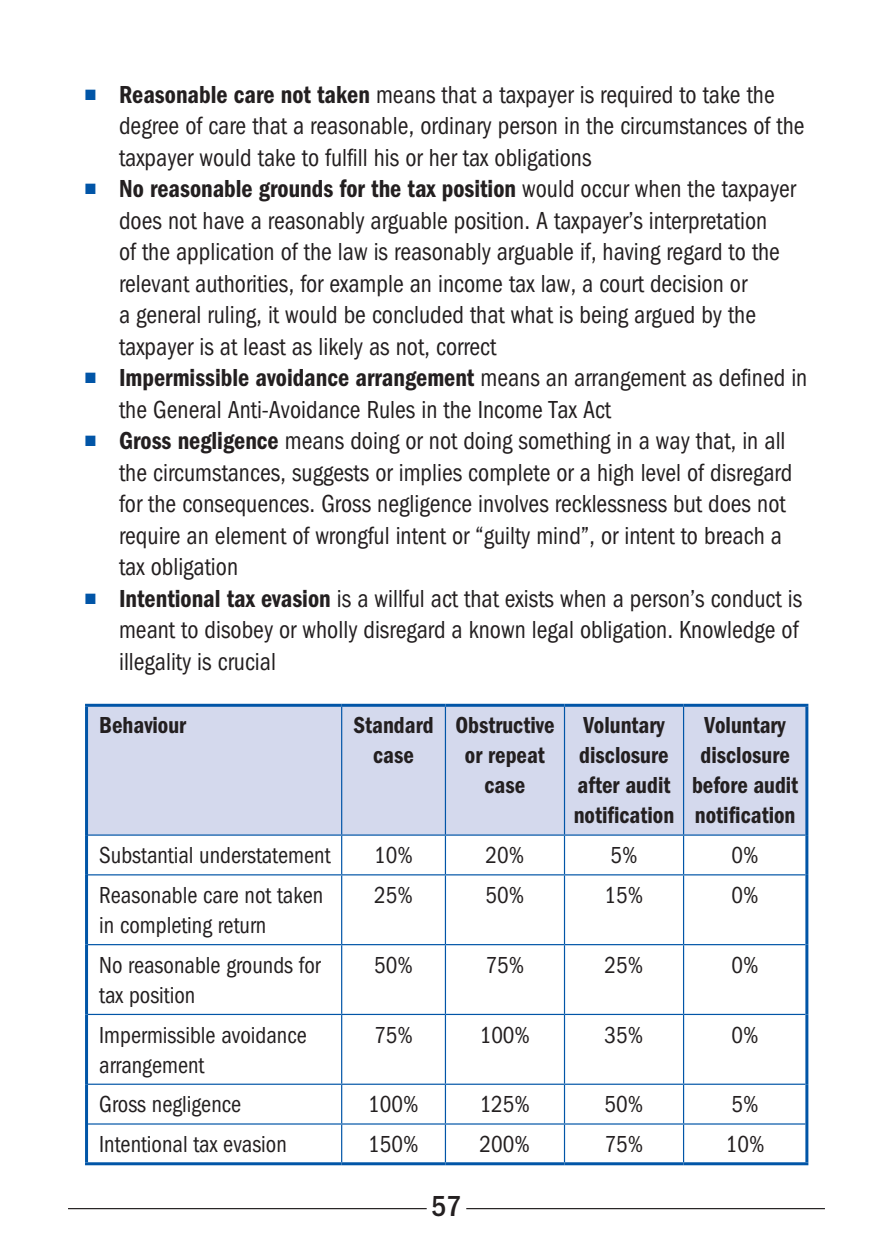
<style>
.page{position:relative;width:893px;height:1259px;background:#fff}
.page>*{position:absolute;margin:0;border:0;box-sizing:border-box;transform-origin:0 0}
.t1{font:500 condensed 30px "ITC Franklin Gothic Std";color:#231f20}
.t2{font:condensed 25.5px/31.5px "ITC Franklin Gothic Std";color:#231f20;scale:.95 1}
.t3{font:25.5px "ITC Franklin Gothic Std Dm Cd";color:#231f20;scale:.95 1}
.t4{font:condensed 24px/30px "ITC Franklin Gothic Std";color:#231f20;scale:.95 1}
.t5{font:24px/30px "ITC Franklin Gothic Std Dm Cd";color:#231f20;text-align:center;scale:.95 1}
.s1{color:#0155a7}
.s2{font-family:"ITC Franklin Gothic Std Dm Cd";font-stretch:normal}
.s3{font-family:"ITC Franklin Gothic Std";font-stretch:condensed}
</style>
<div class="page">
<hr style="left:68px;top:1208px;width:359px;height:1px;background:#231f20">
<hr style="left:466px;top:1208px;width:359px;height:1px;background:#231f20">
<div style="left:88px;top:707px;width:717px;height:127px;background:#d4d9ed"></div>
<hr style="left:341px;top:707px;width:1px;height:127px;background:#0155a7">
<hr style="left:445px;top:707px;width:1px;height:127px;background:#0155a7">
<hr style="left:564px;top:707px;width:1px;height:127px;background:#0155a7">
<hr style="left:683px;top:707px;width:1px;height:127px;background:#0155a7">
<hr style="left:341px;top:835px;width:1px;height:39px;background:#0155a7">
<hr style="left:445px;top:835px;width:1px;height:39px;background:#0155a7">
<hr style="left:564px;top:835px;width:1px;height:39px;background:#0155a7">
<hr style="left:683px;top:835px;width:1px;height:39px;background:#0155a7">
<hr style="left:88px;top:874px;width:254px;height:1px;background:#0155a7">
<hr style="left:341px;top:875px;width:1px;height:69px;background:#0155a7">
<hr style="left:445px;top:875px;width:1px;height:69px;background:#0155a7">
<hr style="left:564px;top:875px;width:1px;height:69px;background:#0155a7">
<hr style="left:683px;top:875px;width:1px;height:69px;background:#0155a7">
<hr style="left:341px;top:945px;width:1px;height:69px;background:#0155a7">
<hr style="left:445px;top:945px;width:1px;height:69px;background:#0155a7">
<hr style="left:564px;top:945px;width:1px;height:69px;background:#0155a7">
<hr style="left:683px;top:945px;width:1px;height:69px;background:#0155a7">
<hr style="left:341px;top:1015px;width:1px;height:68px;background:#0155a7">
<hr style="left:445px;top:1015px;width:1px;height:68px;background:#0155a7">
<hr style="left:564px;top:1015px;width:1px;height:68px;background:#0155a7">
<hr style="left:683px;top:1015px;width:1px;height:68px;background:#0155a7">
<hr style="left:341px;top:1084px;width:1px;height:39px;background:#0155a7">
<hr style="left:445px;top:1084px;width:1px;height:39px;background:#0155a7">
<hr style="left:564px;top:1084px;width:1px;height:39px;background:#0155a7">
<hr style="left:683px;top:1084px;width:1px;height:39px;background:#0155a7">
<hr style="left:88px;top:1123px;width:254px;height:1px;background:#0155a7">
<hr style="left:341px;top:1124px;width:1px;height:38px;background:#0155a7">
<hr style="left:445px;top:1124px;width:1px;height:38px;background:#0155a7">
<hr style="left:564px;top:1124px;width:1px;height:38px;background:#0155a7">
<hr style="left:683px;top:1124px;width:1px;height:38px;background:#0155a7">
<hr style="left:342px;top:1162px;width:103px;height:3px;background:#0155a7">
<hr style="left:445px;top:1162px;width:119px;height:3px;background:#0155a7">
<hr style="left:564px;top:1162px;width:120px;height:3px;background:#0155a7">
<hr style="left:684px;top:1162px;width:124px;height:3px;background:#0155a7">
<hr style="left:85px;top:704px;width:257px;height:3px;background:#0155a7">
<hr style="left:85px;top:707px;width:3px;height:128px;background:#0155a7">
<hr style="left:342px;top:704px;width:103px;height:3px;background:#0155a7">
<hr style="left:445px;top:704px;width:119px;height:3px;background:#0155a7">
<hr style="left:564px;top:704px;width:120px;height:3px;background:#0155a7">
<hr style="left:684px;top:704px;width:124px;height:3px;background:#0155a7">
<hr style="left:805px;top:707px;width:3px;height:128px;background:#0155a7">
<hr style="left:88px;top:834px;width:254px;height:1px;background:#0155a7">
<hr style="left:342px;top:834px;width:103px;height:1px;background:#0155a7">
<hr style="left:445px;top:834px;width:119px;height:1px;background:#0155a7">
<hr style="left:564px;top:834px;width:120px;height:1px;background:#0155a7">
<hr style="left:684px;top:834px;width:121px;height:1px;background:#0155a7">
<hr style="left:342px;top:874px;width:103px;height:1px;background:#0155a7">
<hr style="left:445px;top:874px;width:119px;height:1px;background:#0155a7">
<hr style="left:564px;top:874px;width:120px;height:1px;background:#0155a7">
<hr style="left:684px;top:874px;width:121px;height:1px;background:#0155a7">
<hr style="left:342px;top:944px;width:103px;height:1px;background:#0155a7">
<hr style="left:445px;top:944px;width:119px;height:1px;background:#0155a7">
<hr style="left:564px;top:944px;width:120px;height:1px;background:#0155a7">
<hr style="left:684px;top:944px;width:121px;height:1px;background:#0155a7">
<hr style="left:342px;top:1014px;width:103px;height:1px;background:#0155a7">
<hr style="left:445px;top:1014px;width:119px;height:1px;background:#0155a7">
<hr style="left:564px;top:1014px;width:120px;height:1px;background:#0155a7">
<hr style="left:684px;top:1014px;width:121px;height:1px;background:#0155a7">
<hr style="left:342px;top:1083px;width:103px;height:1px;background:#0155a7">
<hr style="left:445px;top:1083px;width:119px;height:1px;background:#0155a7">
<hr style="left:564px;top:1083px;width:120px;height:1px;background:#0155a7">
<hr style="left:684px;top:1083px;width:121px;height:1px;background:#0155a7">
<hr style="left:342px;top:1123px;width:103px;height:1px;background:#0155a7">
<hr style="left:445px;top:1123px;width:119px;height:1px;background:#0155a7">
<hr style="left:564px;top:1123px;width:120px;height:1px;background:#0155a7">
<hr style="left:684px;top:1123px;width:121px;height:1px;background:#0155a7">
<hr style="left:85px;top:835px;width:3px;height:40px;background:#0155a7">
<hr style="left:805px;top:835px;width:3px;height:40px;background:#0155a7">
<hr style="left:85px;top:875px;width:3px;height:69px;background:#0155a7">
<hr style="left:805px;top:875px;width:3px;height:69px;background:#0155a7">
<hr style="left:805px;top:944px;width:3px;height:70px;background:#0155a7">
<hr style="left:805px;top:1014px;width:3px;height:70px;background:#0155a7">
<hr style="left:805px;top:1084px;width:3px;height:40px;background:#0155a7">
<hr style="left:805px;top:1124px;width:3px;height:38px;background:#0155a7">
<hr style="left:88px;top:944px;width:254px;height:1px;background:#0155a7">
<hr style="left:85px;top:944px;width:3px;height:70px;background:#0155a7">
<hr style="left:88px;top:1014px;width:254px;height:1px;background:#0155a7">
<hr style="left:88px;top:1083px;width:254px;height:1px;background:#0155a7">
<hr style="left:85px;top:1014px;width:3px;height:70px;background:#0155a7">
<hr style="left:85px;top:1084px;width:3px;height:40px;background:#0155a7">
<hr style="left:85px;top:1124px;width:3px;height:38px;background:#0155a7">
<hr style="left:85px;top:1162px;width:257px;height:3px;background:#0155a7">
<p class="t2" style="left:119px;top:79px;width:723px;text-indent:-34px"><span class="s1">■</span> <span class="s2">Reasonable care not taken</span> means that a taxpayer is required to take the degree of care that a reasonable, ordinary person in the circumstances of the taxpayer would take to fulfill his or her tax obligations</p>
<p class="t3" style="left:85px;top:174px;width:750px"><span class="s1">■</span> No reasonable grounds for the tax position <span class="s3">would occur when the taxpayer</span></p>
<p class="t2" style="left:119px;top:205px;width:697px">does not have a reasonably arguable position. A taxpayer’s interpretation of the application of the law is reasonably arguable if, having regard to the relevant authorities, for example an income tax law, a court decision or<br>a general ruling, it would be concluded that what is being argued by the taxpayer is at least as likely as not, correct</p>
<p class="t3" style="left:85px;top:363px;width:762px"><span class="s1">■</span> Impermissible avoidance arrangement <span class="s3">means an arrangement as defined in</span></p>
<p class="t2" style="left:119px;top:394px;width:519px">the General Anti-Avoidance Rules in the Income Tax Act</p>
<p class="t2" style="left:119px;top:425px;width:710px;text-indent:-34px"><span class="s1">■</span> <span class="s2">Gross negligence</span> means doing or not doing something in a way that, in all the circumstances, suggests or implies complete or a high level of disregard for the consequences. Gross negligence involves recklessness but does not require an element of wrongful intent or “guilty mind”, or intent to breach a tax obligation</p>
<p class="t2" style="left:119px;top:583px;width:721px;text-indent:-34px"><span class="s1">■</span> <span class="s2">Intentional tax evasion</span> is a willful act that exists when a person’s conduct is meant to disobey or wholly disregard a known legal obligation. Knowledge of illegality is crucial</p>
<p class="t5" style="left:99px;top:710px;width:93px">Behaviour</p>
<p class="t5" style="left:354px;top:710px;width:86px">Standard case</p>
<p class="t5" style="left:455px;top:710px;width:106px">Obstructive or repeat case</p>
<p class="t5" style="left:574px;top:710px;width:107px">Voluntary disclosure after audit notification</p>
<p class="t5" style="left:692px;top:710px;width:113px">Voluntary disclosure before audit notification</p>
<p class="t4" style="left:99px;top:840px;width:245px">Substantial understatement</p>
<p class="t4" style="left:374px;top:840px;width:42px">10%</p>
<p class="t4" style="left:485px;top:840px;width:42px">20%</p>
<p class="t4" style="left:610px;top:840px;width:30px">5%</p>
<p class="t4" style="left:732px;top:840px;width:30px">0%</p>
<p class="t4" style="left:99px;top:880px;width:237px">Reasonable care not taken in completing return</p>
<p class="t4" style="left:374px;top:880px;width:42px">25%</p>
<p class="t4" style="left:485px;top:880px;width:42px">50%</p>
<p class="t4" style="left:605px;top:880px;width:42px">15%</p>
<p class="t4" style="left:732px;top:880px;width:30px">0%</p>
<p class="t4" style="left:99px;top:950px;width:235px">No reasonable grounds for tax position</p>
<p class="t4" style="left:374px;top:950px;width:42px">50%</p>
<p class="t4" style="left:485px;top:950px;width:42px">75%</p>
<p class="t4" style="left:605px;top:950px;width:42px">25%</p>
<p class="t4" style="left:732px;top:950px;width:30px">0%</p>
<p class="t4" style="left:99px;top:1020px;width:220px">Impermissible avoidance arrangement</p>
<p class="t4" style="left:374px;top:1020px;width:42px">75%</p>
<p class="t4" style="left:480px;top:1020px;width:55px">100%</p>
<p class="t4" style="left:605px;top:1020px;width:42px">35%</p>
<p class="t4" style="left:732px;top:1020px;width:30px">0%</p>
<p class="t4" style="left:99px;top:1089px;width:151px">Gross negligence</p>
<p class="t4" style="left:368px;top:1089px;width:55px">100%</p>
<p class="t4" style="left:480px;top:1089px;width:55px">125%</p>
<p class="t4" style="left:604px;top:1089px;width:42px">50%</p>
<p class="t4" style="left:731px;top:1089px;width:30px">5%</p>
<p class="t4" style="left:99px;top:1129px;width:199px">Intentional tax evasion</p>
<p class="t4" style="left:368px;top:1129px;width:55px">150%</p>
<p class="t4" style="left:480px;top:1129px;width:55px">200%</p>
<p class="t4" style="left:604px;top:1129px;width:42px">75%</p>
<p class="t4" style="left:726px;top:1129px;width:42px">10%</p>
<p class="t1" style="left:431px;top:1189px;width:32px">57</p>
</div>
